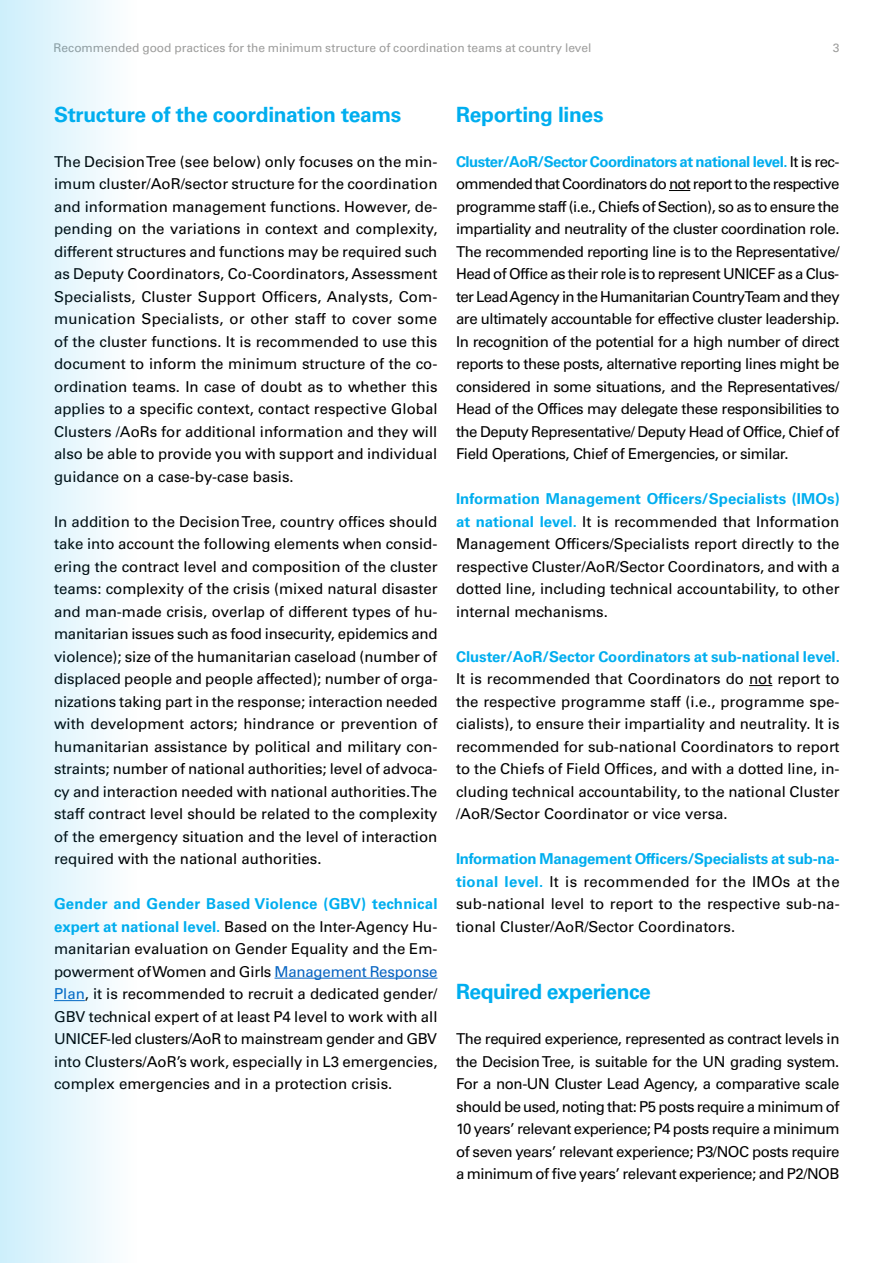
<style>
.page{position:relative;width:893px;height:1263px;background:#fff}
.page>*{position:absolute;margin:0;border:0;box-sizing:border-box;transform-origin:0 0}
.t1{font:700 21px "Univers LT Std";letter-spacing:-.02em;color:#00aeef}
.t2{font:15px/22.5px "Univers LT Std";color:#000;text-align:justify}
.t3{font:700 15px "Univers LT Std";letter-spacing:-.005em;color:#00aeef}
.t4{font:12px "Univers LT Std";letter-spacing:-.005em;color:#9d9d9c}
.s1{font-weight:700;color:#00aeef}
.s2{color:#0563c1}
</style>
<div class="page">
<svg style="left:669px;top:190px;width:21px;height:1px"></svg>
<svg style="left:749px;top:685px;width:23px;height:1px"></svg>
<hr style="left:274px;top:978px;width:163px;height:1px;background:#0563c1">
<div style="left:0;top:1px;width:138px;height:1262px;background:linear-gradient(to right,#cdeffb,#fefefe)"></div>
<p class="t4" style="left:54px;top:40px;width:539px">Recommended good practices for the minimum structure of coordination teams at country level</p>
<p class="t4" style="left:833px;top:40px;width:8px">3</p>
<h1 class="t1" style="left:54px;top:102px;width:349px">Structure of the coordination teams</h1>
<p class="t2" style="left:54px;top:150px;width:385px">The Decision Tree (see below) only focuses on the min&shy;imum cluster/AoR/sector structure for the coordination and information management functions. However, de&shy;pending on the variations in context and complexity, different structures and functions may be required such as Deputy Coordinators, Co-Coordinators, Assessment Specialists, Cluster Support Officers, Analysts, Com&shy;munication Specialists, or other staff to cover some of the cluster functions. It is recommended to use this document to inform the minimum structure of the co&shy;ordination teams. In case of doubt as to whether this applies to a specific context, contact respective Global Clusters /AoRs for additional information and they will also be able to provide you with support and individual guidance on a case-by-case basis.</p>
<p class="t2" style="left:54px;top:510px;width:385px">In addition to the Decision Tree, country offices should take into account the following elements when consid&shy;ering the contract level and composition of the cluster teams: complexity of the crisis (mixed natural disaster and man-made crisis, overlap of different types of hu&shy;manitarian issues such as food insecurity, epidemics and violence); size of the humanitarian caseload (number of displaced people and people affected); number of orga&shy;nizations taking part in the response; interaction needed with development actors; hindrance or prevention of humanitarian assistance by political and military con&shy;straints; number of national authorities; level of advoca&shy;cy and interaction needed with national authorities. The staff contract level should be related to the complexity of the emergency situation and the level of interaction required with the national authorities.</p>
<p class="t2" style="left:54px;top:893px;width:385px"><span class="s1">Gender and Gender Based Violence (GBV) technical expert at national level.</span> Based on the Inter-Agency Hu&shy;manitarian evaluation on Gender Equality and the Em&shy;powerment of Women and Girls <span class="s2">Management Response Plan</span>, it is recommended to recruit a dedicated gender/ GBV technical expert of at least P4 level to work with all UNICEF-led clusters/AoR to mainstream gender and GBV into Clusters/AoR’s work, especially in L3 emergencies, complex emergencies and in a protection crisis.</p>
<h1 class="t1" style="left:456px;top:102px;width:149px">Reporting lines</h1>
<p class="t2" style="left:456px;top:150px;width:385px"><span class="s1">Cluster/AoR/Sector Coordinators at national level.</span> It is rec&shy;ommended that Coordinators do not report to the respective programme staff (i.e., Chiefs of Section), so as to ensure the impartiality and neutrality of the cluster coordination role.<br>The recommended reporting line is to the Representative/ Head of Office as their role is to represent UNICEF as a Clus&shy;ter Lead Agency in the Humanitarian Country Team and they are ultimately accountable for effective cluster leadership.<br>In recognition of the potential for a high number of direct reports to these posts, alternative reporting lines might be considered in some situations, and the Representatives/ Head of the Offices may delegate these responsibilities to the Deputy Representative/ Deputy Head of Office, Chief of Field Operations, Chief of Emergencies, or similar.</p>
<p class="t2" style="left:456px;top:488px;width:385px"><span class="s1">Information Management Officers/Specialists (IMOs) at national level.</span> It is recommended that Information Management Officers/Specialists report directly to the respective Cluster/AoR/Sector Coordinators, and with a dotted line, including technical accountability, to other internal mechanisms.</p>
<p class="t3" style="left:456px;top:647px;width:385px">Cluster/AoR/Sector Coordinators at sub-national level.</p>
<p class="t2" style="left:456px;top:668px;width:385px">It is recommended that Coordinators do not report to the respective programme staff (i.e., programme spe&shy;cialists), to ensure their impartiality and neutrality. It is recommended for sub-national Coordinators to report to the Chiefs of Field Offices, and with a dotted line, in&shy;cluding technical accountability, to the national Cluster /AoR/Sector Coordinator or vice versa.</p>
<p class="t2" style="left:456px;top:848px;width:385px"><span class="s1">Information Management Officers/Specialists at sub-na&shy;tional level.</span> It is recommended for the IMOs at the sub-national level to report to the respective sub-na&shy;tional Cluster/AoR/Sector Coordinators.</p>
<h1 class="t1" style="left:456px;top:979px;width:196px">Required experience</h1>
<p class="t2" style="left:456px;top:1028px;width:385px">The required experience, represented as contract levels in the Decision Tree, is suitable for the UN grading system.<br>For a non-UN Cluster Lead Agency, a comparative scale should be used, noting that: P5 posts require a minimum of 10 years’ relevant experience; P4 posts require a minimum of seven years’ relevant experience; P3/NOC posts require a minimum of five years’ relevant experience; and P2/NOB</p>
</div>
